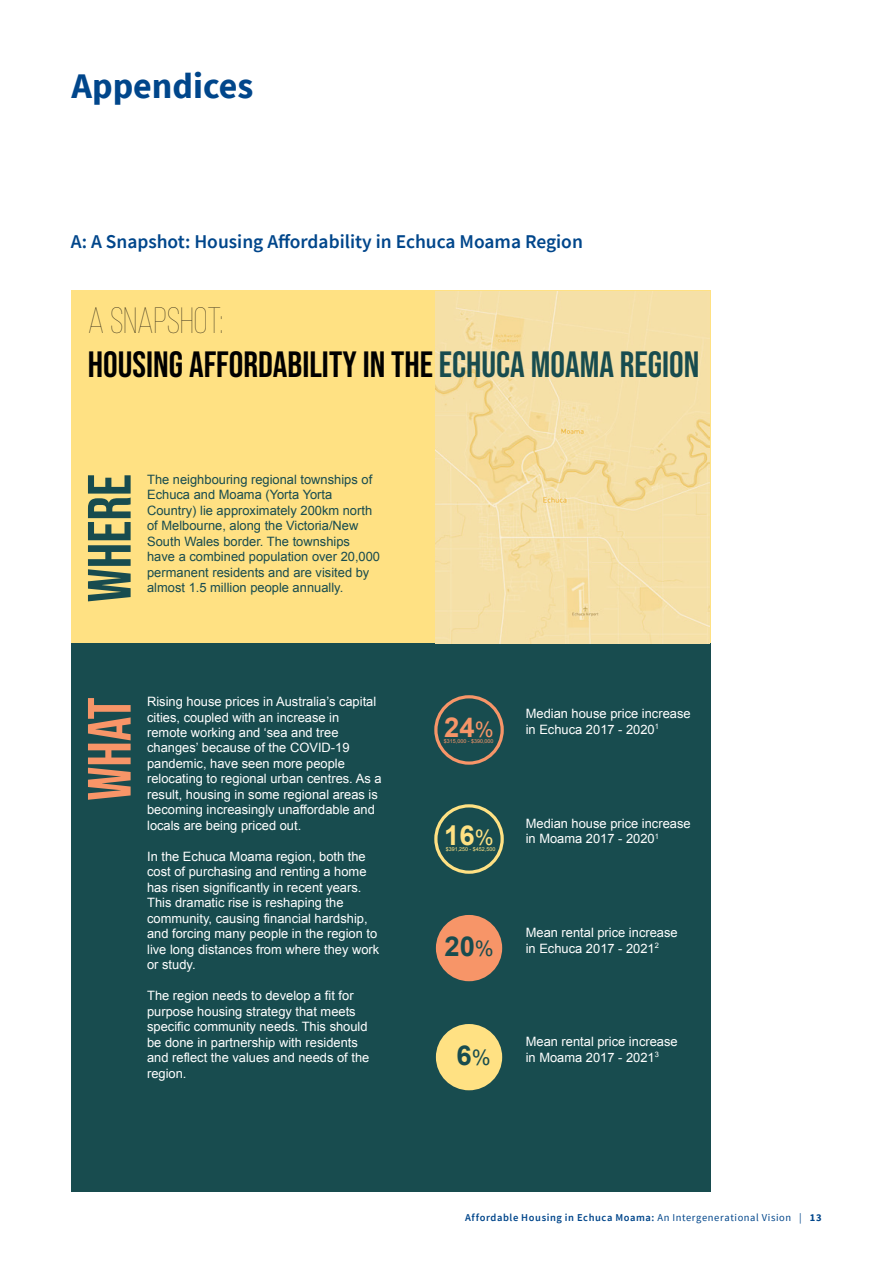
<style>
.page{position:relative;width:893px;height:1263px;background:#fff}
.page>*{position:absolute;margin:0;border:0;box-sizing:border-box;transform-origin:0 0}
.t1{font:60.9px "Bebas Neue";color:#184c4f}
.t2{font:60.9px "Bebas Neue";color:#f79568}
.t3{font:36.6px/43.8px "Bebas Neue";color:#000}
.UG_-_Heading_1{font:700 36px "Source Sans Pro";color:#00468b}
.t4{font:700 27.45px "Arial";color:#184c4f}
.t5{font:700 27.45px "Arial";color:#f79568}
.t6{font:700 27.45px "Arial";color:#ffe183}
.UG_-_Heading_2{font:600 19.5px "Source Sans Pro";color:#00468b}
.t7{font:12.9px/15.5px "Arial";color:#fff}
.t8{font:12.9px/15.5px "Arial";color:#184c4f}
.t9{font:600 10.5px "Source Sans Pro";letter-spacing:.055em;color:#00468b}
.t10{font:7.5px "Arial";color:#fff}
.t11{font:5.4px "Arial";color:#f79568}
.t12{font:5.4px "Arial";color:#ffe183}
.s1{font-weight:100}
.s2{color:#184c4f}
.s3{font-weight:400;font-size:21.3px}
.s4{font-weight:400}
.s5{font-weight:700}
</style>
<div class="page">
<div style="left:71px;top:643px;width:640px;height:548px;background:#184c4f"></div>
<div style="left:71px;top:291px;width:640px;height:352px;background:#ffe183"></div>
<img style="left:436px;top:291px;width:273px;height:352px">
<div style="left:434px;top:695px;width:70px;height:70px;border:3px solid #f79568;border-radius:50%"></div>
<div style="left:434px;top:804px;width:70px;height:70px;border:3px solid #ffe183;border-radius:50%"></div>
<div style="left:436px;top:915px;width:66px;height:66px;background:#f79568;border-radius:50%"></div>
<div style="left:436px;top:1024px;width:66px;height:66px;background:#ffe183;border-radius:50%"></div>
<p class="UG_-_Heading_1" style="left:71px;top:62px;width:184px">Appendices</p>
<p class="UG_-_Heading_2" style="left:71px;top:229px;width:514px">A: A Snapshot: Housing Affordability in Echuca Moama Region</p>
<p class="t3" style="left:88px;top:298px;width:613px"><span class="s1">A SNAPSHOT:<br></span>HOUSING AFFORDABILITY IN THE <span class="s2">ECHUCA MOAMA REGION</span></p>
<p class="t1" style="left:75px;top:602px;width:130px;rotate:-90deg">Where</p>
<p class="t8" style="left:147px;top:471px;width:234px">The neighbouring regional townships of Echuca and Moama (Yorta Yorta Country) lie approximately 200km north of Melbourne, along the Victoria/New South Wales border. The townships have a combined population over 20,000 permanent residents and are visited by almost 1.5 million people annually.</p>
<p class="t2" style="left:75px;top:801px;width:105px;rotate:-90deg">What</p>
<p class="t7" style="left:147px;top:694px;width:236px">Rising house prices in Australia’s capital cities, coupled with an increase in remote working and ‘sea and tree changes’ because of the COVID-19 pandemic, have seen more people relocating to regional urban centres. As a result, housing in some regional areas is becoming increasingly unaffordable and locals are being priced out.</p>
<p class="t7" style="left:147px;top:849px;width:234px">In the Echuca Moama region, both the cost of purchasing and renting a home has risen significantly in recent years.<br>This dramatic rise is reshaping the community, causing financial hardship, and forcing many people in the region to live long distances from where they work or study.</p>
<p class="t7" style="left:147px;top:988px;width:224px">The region needs to develop a fit for purpose housing strategy that meets specific community needs. This should be done in partnership with residents and reflect the values and needs of the region.</p>
<p class="t7" style="left:526px;top:706px;width:166px">Median house price increase in Echuca 2017 - 2020</p>
<p class="t5" style="left:444px;top:708px;width:51px">24<span class="s3">%</span></p>
<p class="t10" style="left:655px;top:722px;width:6px">1</p>
<p class="t11" style="left:444px;top:738px;width:51px">$315,000 - $390,000</p>
<p class="t7" style="left:526px;top:816px;width:166px">Median house price increase in Moama 2017 - 2020</p>
<p class="t6" style="left:444px;top:817px;width:51px">16<span class="s3">%</span></p>
<p class="t10" style="left:655px;top:831px;width:6px">1</p>
<p class="t12" style="left:446px;top:846px;width:51px">$391,250 - $452,500</p>
<p class="t4" style="left:444px;top:928px;width:51px">20<span class="s3">%</span></p>
<p class="t7" style="left:526px;top:925px;width:153px">Mean rental price increase in Echuca 2017 - 2021<sup>2</sup></p>
<p class="t4" style="left:456px;top:1037px;width:36px">6<span class="s3">%</span></p>
<p class="t7" style="left:526px;top:1034px;width:153px">Mean rental price increase in Moama 2017 - 2021<sup>3</sup></p>
<p class="t9" style="left:465px;top:1210px;width:358px">Affordable Housing in Echuca Moama: <span class="s4">An Intergenerational Vision |</span> <span class="s5">13</span></p>
</div>
